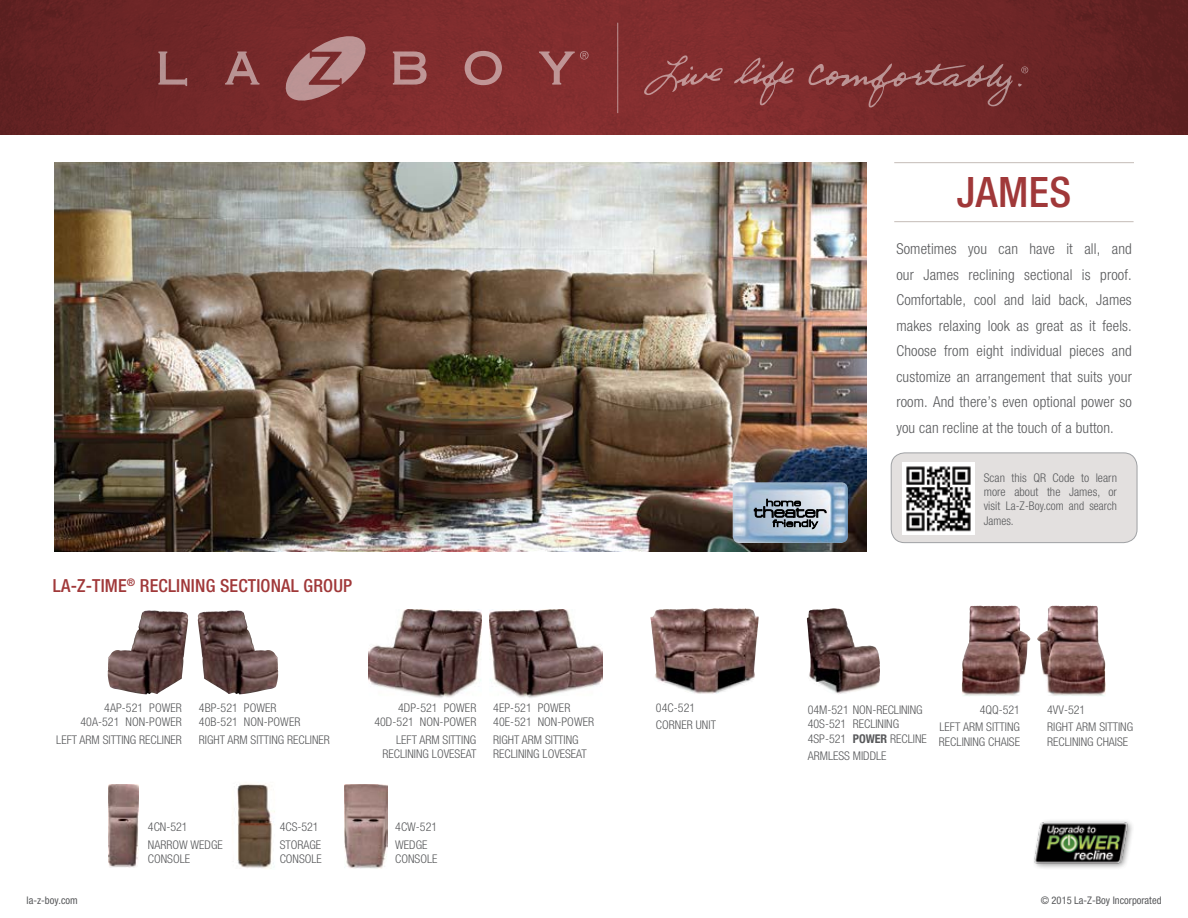
<style>
.page{position:relative;width:1188px;height:918px;background:#fff}
.page>*{position:absolute;margin:0;border:0;box-sizing:border-box;transform-origin:0 0}
.t1{font:500 condensed 42px "Helvetica Neue";letter-spacing:.01em;color:#a03839}
.t2{font:500 condensed 18px "Helvetica Neue";letter-spacing:.01em;color:#a03839}
.t3{font:300 condensed 15px/25.5px "Helvetica Neue";letter-spacing:.01em;color:#58595b;text-align:justify}
.t4{font:300 condensed 12px/14.4px "Helvetica Neue";color:#58595b}
.t5{font:condensed 10.5px "Helvetica Neue";color:#58595b}
.s1{font-weight:700}
</style>
<div class="page">
<img style="left:369px;top:609px;width:112px;height:89px">
<img style="left:0;top:0;width:1188px;height:135px">
<hr style="left:894px;top:221px;width:240px;height:1px;background:#c5bcb8">
<hr style="left:894px;top:162px;width:240px;height:1px;background:#c5bcb8">
<img style="left:54px;top:162px;width:813px;height:390px">
<svg style="left:158px;top:51px;width:29px;height:35px"></svg>
<svg style="left:225px;top:51px;width:34px;height:34px"></svg>
<svg style="left:281px;top:32px;width:89px;height:73px"></svg>
<svg style="left:393px;top:51px;width:34px;height:34px"></svg>
<svg style="left:465px;top:51px;width:37px;height:34px"></svg>
<svg style="left:539px;top:51px;width:50px;height:34px"></svg>
<svg style="left:1021px;top:66px;width:7px;height:7px"></svg>
<hr style="left:617px;top:23px;width:1px;height:90px;background:#fff">
<svg style="left:734px;top:58px;width:60px;height:48px"></svg>
<svg style="left:1018px;top:83px;width:4px;height:4px"></svg>
<svg style="left:644px;top:55px;width:79px;height:40px"></svg>
<svg style="left:808px;top:63px;width:204px;height:45px"></svg>
<img style="left:650px;top:608px;width:109px;height:86px">
<img style="left:807px;top:608px;width:73px;height:86px">
<img style="left:962px;top:606px;width:68px;height:90px">
<img style="left:490px;top:609px;width:112px;height:89px">
<img style="left:109px;top:785px;width:29px;height:82px">
<img style="left:237px;top:784px;width:38px;height:85px">
<img style="left:345px;top:785px;width:43px;height:83px">
<img style="left:1037px;top:606px;width:69px;height:90px">
<div style="left:1032px;top:818px;width:103px;height:52px;background:#000;opacity:.45"></div>
<img style="left:1033px;top:818px;width:96px;height:47px">
<img style="left:733px;top:482px;width:115px;height:61px">
<svg style="left:754px;top:499px;width:73px;height:30px"></svg>
<img style="left:108px;top:610px;width:80px;height:85px">
<img style="left:198px;top:610px;width:80px;height:85px">
<div style="left:891px;top:453px;width:246px;height:90px;background:#e3e0df;border-radius:14px"></div>
<div style="left:891px;top:453px;width:246px;height:90px;border:1px solid #9fa1a4;border-radius:14px"></div>
<img style="left:903px;top:463px;width:71px;height:72px">
<h1 class="t1" style="left:957px;top:167px;width:116px">JAMES</h1>
<p class="t3" style="left:896px;top:236px;width:237px">Sometimes you can have it all, and our James reclining sectional is proof.<br>Comfortable, cool and laid back, James makes relaxing look as great as it feels.<br>Choose from eight individual pieces and customize an arrangement that suits your room. And there’s even optional power so you can recline at the touch of a button.</p>
<h2 class="t2" style="left:53px;top:575px;width:301px">LA-Z-TIME<sup>®</sup> RECLINING SECTIONAL GROUP</h2>
<p class="t4" style="left:80px;top:700px;width:103px;text-align:right">4AP-521 POWER<br>40A-521 NON-POWER</p>
<p class="t4" style="left:56px;top:732px;width:127px">LEFT ARM SITTING RECLINER</p>
<p class="t4" style="left:199px;top:700px;width:103px">4BP-521 POWER<br>40B-521 NON-POWER</p>
<p class="t4" style="left:199px;top:732px;width:133px">RIGHT ARM SITTING RECLINER</p>
<p class="t4" style="left:148px;top:818px;width:76px;line-height:17.7px">4CN-521<br>NARROW WEDGE</p>
<p class="t4" style="left:148px;top:852px;width:44px">CONSOLE</p>
<p class="t4" style="left:280px;top:818px;width:43px;line-height:17.7px">4CS-521<br>STORAGE</p>
<p class="t4" style="left:280px;top:852px;width:44px">CONSOLE</p>
<p class="t4" style="left:374px;top:700px;width:104px;text-align:right">4DP-521 POWER<br>40D-521 NON-POWER</p>
<p class="t4" style="left:383px;top:732px;width:95px;text-align:right">LEFT ARM SITTING<br>RECLINING LOVESEAT</p>
<p class="t4" style="left:493px;top:700px;width:102px">4EP-521 POWER<br>40E-521 NON-POWER</p>
<p class="t4" style="left:493px;top:732px;width:95px">RIGHT ARM SITTING<br>RECLINING LOVESEAT</p>
<p class="t4" style="left:395px;top:818px;width:43px;line-height:17.7px">4CW-521<br>WEDGE</p>
<p class="t4" style="left:395px;top:852px;width:44px">CONSOLE</p>
<p class="t4" style="left:984px;top:470px;width:135px;text-align:justify">Scan this QR Code to learn more about the James, or visit La-Z-Boy.com and search James.</p>
<p class="t4" style="left:656px;top:698px;width:62px;line-height:17.7px">04C-521<br>CORNER UNIT</p>
<p class="t4" style="left:808px;top:702px;width:120px">04M-521 NON-RECLINING<br>40S-521 RECLINING<br>4SP-521 <span class="s1">POWER</span> RECLINE</p>
<p class="t4" style="left:808px;top:749px;width:80px">ARMLESS MIDDLE</p>
<p class="t4" style="left:939px;top:701px;width:82px;line-height:17.7px;text-align:right">4QQ-521<br>LEFT ARM SITTING</p>
<p class="t4" style="left:939px;top:734px;width:83px">RECLINING CHAISE</p>
<p class="t4" style="left:1047px;top:701px;width:87px;line-height:17.7px">4VV-521<br>RIGHT ARM SITTING</p>
<p class="t4" style="left:1047px;top:734px;width:83px">RECLINING CHAISE</p>
<p class="t5" style="left:27px;top:895px;width:53px">la-z-boy.com</p>
<p class="t5" style="left:1041px;top:895px;width:122px">© 2015 La-Z-Boy Incorporated</p>
</div>
